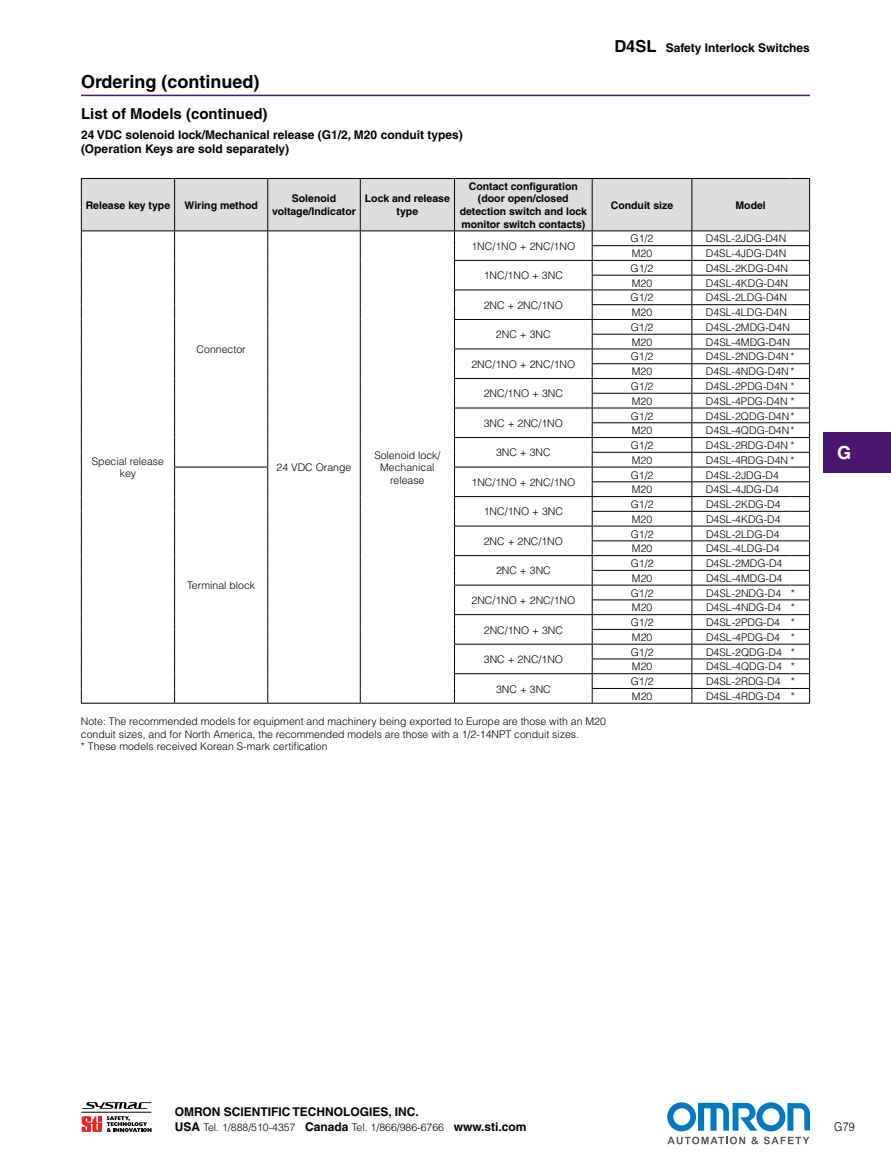
<style>
.page{position:relative;width:891px;height:1175px;background:#fff}
.page>*{position:absolute;margin:0;border:0;box-sizing:border-box;transform-origin:0 0}
.t1{font:700 18px "Helvetica";color:#000}
.t2{font:700 18px "Helvetica";color:#fff}
.t3{font:700 15px "Helvetica";color:#000}
.t4{font:700 12px/14.4px "Helvetica";color:#000}
.t5{font:300 12px "Helvetica";color:#000;scale:.9 1}
.t6{font:300 10.5px/12.6px "Helvetica";color:#000;text-align:center}
.t7{font:700 10.5px/12.6px "Helvetica";color:#000;text-align:center}
.s1{font-size:16.5px}
.s2{font-weight:700;font-size:12px}
</style>
<div class="page">
<div style="left:824px;top:432px;width:67px;height:40px;background:#49176d"></div>
<svg style="left:86px;top:1102px;width:66px;height:6px"></svg>
<hr style="left:82px;top:1111px;width:69px;height:1px;background:#000">
<svg style="left:82px;top:1116px;width:70px;height:15px"></svg>
<svg style="left:667px;top:1102px;width:143px;height:42px"></svg>
<hr style="left:81px;top:95px;width:729px;height:1px;background:#49176d">
<svg style="left:81px;top:178px;width:729px;height:526px"></svg>
<h1 class="t1" style="left:81px;top:71px;width:180px">Ordering (continued)</h1>
<h2 class="t3" style="left:81px;top:105px;width:188px">List of Models (continued)</h2>
<p class="t4" style="left:81px;top:127px;width:383px">24 VDC solenoid lock/Mechanical release (G1/2, M20 conduit types) (Operation Keys are sold separately)</p>
<p class="t7" style="left:86px;top:198px;width:86px">Release key type</p>
<p class="t7" style="left:184px;top:198px;width:75px">Wiring method</p>
<p class="t7" style="left:272px;top:192px;width:85px">Solenoid voltage/Indicator</p>
<p class="t7" style="left:365px;top:192px;width:86px">Lock and release type</p>
<p class="t6" style="left:197px;top:343px;width:51px">Connector</p>
<p class="t6" style="left:92px;top:454px;width:74px">Special release key</p>
<p class="t6" style="left:277px;top:461px;width:76px">24 VDC Orange</p>
<p class="t6" style="left:374px;top:448px;width:67px">Solenoid lock/<br>Mechanical release</p>
<p class="t6" style="left:187px;top:579px;width:69px">Terminal block</p>
<p class="t7" style="left:460px;top:180px;width:129px">Contact configuration (door open/closed detection switch and lock monitor switch contacts)</p>
<p class="t6" style="left:471px;top:239px;width:105px">1NC/1NO + 2NC/1NO</p>
<p class="t6" style="left:484px;top:269px;width:81px">1NC/1NO + 3NC</p>
<p class="t6" style="left:484px;top:298px;width:81px">2NC + 2NC/1NO</p>
<p class="t6" style="left:496px;top:328px;width:56px">2NC + 3NC</p>
<p class="t6" style="left:471px;top:357px;width:105px">2NC/1NO + 2NC/1NO</p>
<p class="t6" style="left:484px;top:387px;width:81px">2NC/1NO + 3NC</p>
<p class="t6" style="left:484px;top:416px;width:81px">3NC + 2NC/1NO</p>
<p class="t6" style="left:496px;top:446px;width:56px">3NC + 3NC</p>
<p class="t6" style="left:472px;top:475px;width:105px">1NC/1NO + 2NC/1NO</p>
<p class="t6" style="left:484px;top:505px;width:81px">1NC/1NO + 3NC</p>
<p class="t6" style="left:484px;top:534px;width:81px">2NC + 2NC/1NO</p>
<p class="t6" style="left:496px;top:564px;width:56px">2NC + 3NC</p>
<p class="t6" style="left:472px;top:593px;width:105px">2NC/1NO + 2NC/1NO</p>
<p class="t6" style="left:484px;top:623px;width:81px">2NC/1NO + 3NC</p>
<p class="t6" style="left:484px;top:652px;width:81px">3NC + 2NC/1NO</p>
<p class="t6" style="left:496px;top:682px;width:56px">3NC + 3NC</p>
<p class="t4" style="left:614px;top:40px;width:197px"><span class="s1">D4SL</span> Safety Interlock Switches</p>
<p class="t7" style="left:611px;top:198px;width:64px">Conduit size</p>
<p class="t7" style="left:736px;top:198px;width:32px">Model</p>
<p class="t6" style="left:631px;top:232px;width:24px">G1/2</p>
<p class="t6" style="left:706px;top:232px;width:82px">D4SL-2JDG-D4N</p>
<p class="t6" style="left:632px;top:247px;width:22px">M20</p>
<p class="t6" style="left:706px;top:247px;width:82px">D4SL-4JDG-D4N</p>
<p class="t6" style="left:631px;top:261px;width:24px">G1/2</p>
<p class="t6" style="left:706px;top:261px;width:84px">D4SL-2KDG-D4N</p>
<p class="t6" style="left:632px;top:276px;width:22px">M20</p>
<p class="t6" style="left:706px;top:276px;width:84px">D4SL-4KDG-D4N</p>
<p class="t6" style="left:631px;top:291px;width:24px">G1/2</p>
<p class="t6" style="left:706px;top:291px;width:83px">D4SL-2LDG-D4N</p>
<p class="t6" style="left:632px;top:306px;width:22px">M20</p>
<p class="t6" style="left:706px;top:306px;width:83px">D4SL-4LDG-D4N</p>
<p class="t6" style="left:631px;top:320px;width:24px">G1/2</p>
<p class="t6" style="left:706px;top:320px;width:85px">D4SL-2MDG-D4N</p>
<p class="t6" style="left:632px;top:335px;width:22px">M20</p>
<p class="t6" style="left:706px;top:335px;width:85px">D4SL-4MDG-D4N</p>
<p class="t6" style="left:631px;top:350px;width:24px">G1/2</p>
<p class="t6" style="left:706px;top:350px;width:90px">D4SL-2NDG-D4N *</p>
<p class="t6" style="left:632px;top:365px;width:22px">M20</p>
<p class="t6" style="left:706px;top:365px;width:90px">D4SL-4NDG-D4N *</p>
<p class="t6" style="left:631px;top:380px;width:24px">G1/2</p>
<p class="t6" style="left:706px;top:380px;width:90px">D4SL-2PDG-D4N *</p>
<p class="t6" style="left:632px;top:394px;width:22px">M20</p>
<p class="t6" style="left:706px;top:394px;width:90px">D4SL-4PDG-D4N *</p>
<p class="t6" style="left:631px;top:409px;width:24px">G1/2</p>
<p class="t6" style="left:706px;top:409px;width:90px">D4SL-2QDG-D4N*</p>
<p class="t6" style="left:632px;top:424px;width:22px">M20</p>
<p class="t6" style="left:706px;top:424px;width:90px">D4SL-4QDG-D4N*</p>
<p class="t6" style="left:631px;top:439px;width:24px">G1/2</p>
<p class="t6" style="left:706px;top:439px;width:90px">D4SL-2RDG-D4N *</p>
<p class="t6" style="left:632px;top:453px;width:22px">M20</p>
<p class="t6" style="left:706px;top:453px;width:90px">D4SL-4RDG-D4N *</p>
<p class="t6" style="left:631px;top:468px;width:24px">G1/2</p>
<p class="t6" style="left:706px;top:468px;width:74px">D4SL-2JDG-D4</p>
<p class="t6" style="left:632px;top:483px;width:22px">M20</p>
<p class="t6" style="left:706px;top:483px;width:74px">D4SL-4JDG-D4</p>
<p class="t6" style="left:631px;top:498px;width:24px">G1/2</p>
<p class="t6" style="left:706px;top:498px;width:76px">D4SL-2KDG-D4</p>
<p class="t6" style="left:632px;top:512px;width:22px">M20</p>
<p class="t6" style="left:706px;top:512px;width:76px">D4SL-4KDG-D4</p>
<p class="t6" style="left:631px;top:527px;width:24px">G1/2</p>
<p class="t6" style="left:706px;top:527px;width:75px">D4SL-2LDG-D4</p>
<p class="t6" style="left:632px;top:542px;width:22px">M20</p>
<p class="t6" style="left:706px;top:542px;width:75px">D4SL-4LDG-D4</p>
<p class="t6" style="left:631px;top:557px;width:24px">G1/2</p>
<p class="t6" style="left:706px;top:557px;width:78px">D4SL-2MDG-D4</p>
<p class="t6" style="left:632px;top:571px;width:22px">M20</p>
<p class="t6" style="left:706px;top:571px;width:78px">D4SL-4MDG-D4</p>
<p class="t6" style="left:631px;top:586px;width:24px">G1/2</p>
<p class="t6" style="left:706px;top:586px;width:90px">D4SL-2NDG-D4 *</p>
<p class="t6" style="left:632px;top:601px;width:22px">M20</p>
<p class="t6" style="left:706px;top:601px;width:90px">D4SL-4NDG-D4 *</p>
<p class="t6" style="left:631px;top:616px;width:24px">G1/2</p>
<p class="t6" style="left:706px;top:616px;width:90px">D4SL-2PDG-D4 *</p>
<p class="t6" style="left:632px;top:630px;width:22px">M20</p>
<p class="t6" style="left:706px;top:630px;width:90px">D4SL-4PDG-D4 *</p>
<p class="t6" style="left:631px;top:645px;width:24px">G1/2</p>
<p class="t6" style="left:706px;top:645px;width:90px">D4SL-2QDG-D4 *</p>
<p class="t6" style="left:632px;top:660px;width:22px">M20</p>
<p class="t6" style="left:706px;top:660px;width:90px">D4SL-4QDG-D4 *</p>
<p class="t6" style="left:631px;top:675px;width:24px">G1/2</p>
<p class="t6" style="left:706px;top:675px;width:90px">D4SL-2RDG-D4 *</p>
<p class="t6" style="left:632px;top:689px;width:22px">M20</p>
<p class="t6" style="left:706px;top:689px;width:90px">D4SL-4RDG-D4 *</p>
<p class="t6" style="left:81px;top:715px;width:526px;text-align:left">Note: The recommended models for equipment and machinery being exported to Europe are those with an M20 conduit sizes, and for North America, the recommended models are those with a 1/2-14NPT conduit sizes.<br>* These models received Korean S-mark certification</p>
<h1 class="t2" style="left:837px;top:442px;width:16px">G</h1>
<p class="t4" style="left:175px;top:1104px;width:246px">Omron Scientific Technologies, Inc.</p>
<p class="t6" style="left:175px;top:1121px;width:353px"><span class="s2">USA</span> Tel. 1/888/510-4357 <span class="s2">Canada</span> Tel. 1/866/986-6766 <span class="s2">www.sti.com</span></p>
<p class="t5" style="left:834px;top:1119px;width:24px">G79</p>
</div>
